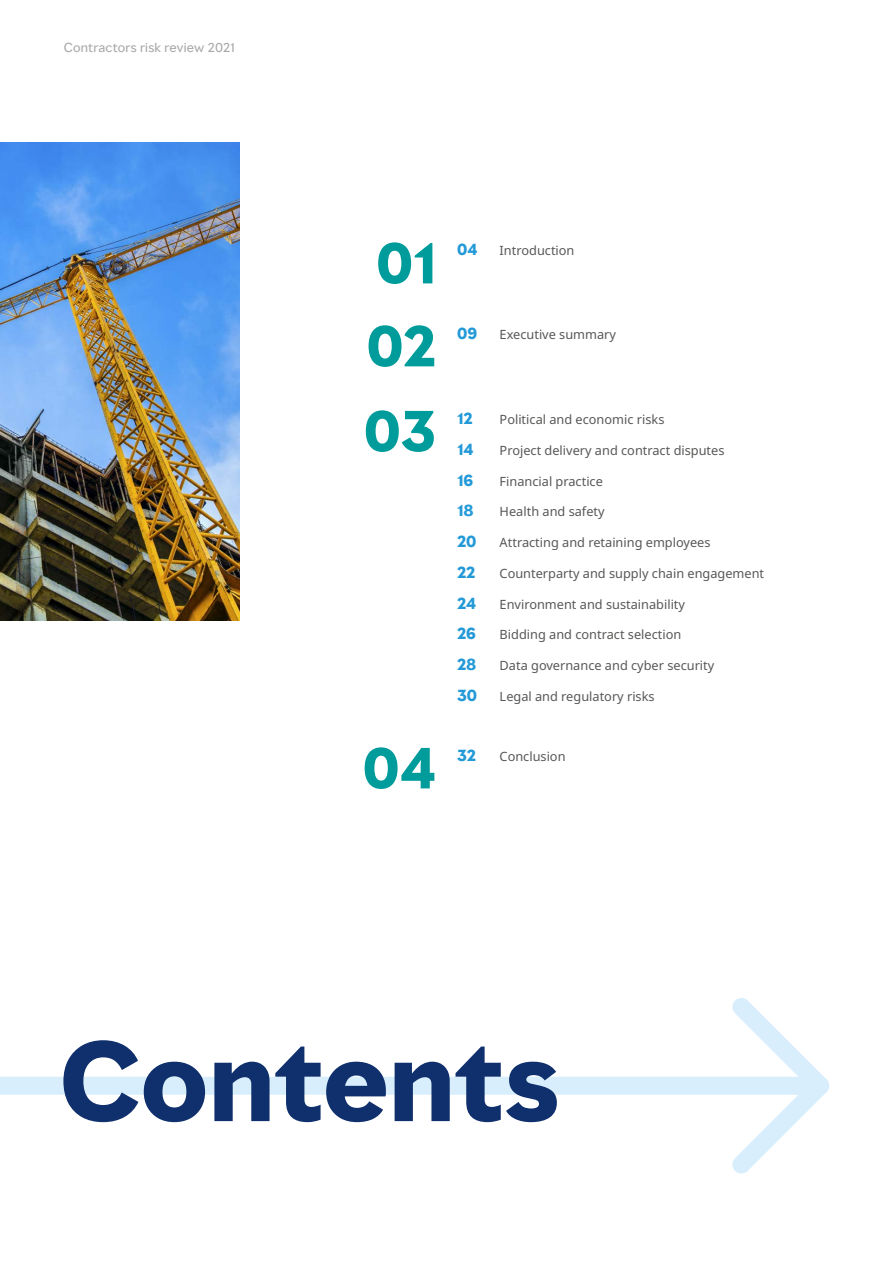
<style>
.page{position:relative;width:893px;height:1263px;background:#fff}
.page>*{position:absolute;margin:0;border:0;box-sizing:border-box;transform-origin:0 0}
.t1{font:700 105px "MMC Display";letter-spacing:.01em;color:#0f306d}
.t2{font:700 54px "MMC Display";color:#009c9b}
.t3{font:700 15px "MMC Display";color:#239ad7}
.t4{font:12.75px "Noto Sans";color:#575756}
.t5{font:12px "MMC Display";letter-spacing:.02em;color:#a8a8a7}
</style>
<div class="page">
<svg style="left:1px;top:998px;width:828px;height:176px"></svg>
<img style="left:1px;top:142px;width:238px;height:479px">
<svg style="left:0;top:0;width:1px;height:1263px"></svg>
<p class="t5" style="left:64px;top:39px;width:172px">Contractors risk review 2021</p>
<h2 class="t2" style="left:376px;top:228px;width:61px">01</h2>
<p class="t3" style="left:457px;top:239px;width:22px">04</p>
<p class="t4" style="left:500px;top:241px;width:76px">Introduction</p>
<h2 class="t2" style="left:367px;top:310px;width:71px">02</h2>
<p class="t3" style="left:457px;top:323px;width:22px">09</p>
<p class="t4" style="left:500px;top:325px;width:118px">Executive summary</p>
<h2 class="t2" style="left:364px;top:396px;width:74px">03</h2>
<p class="t3" style="left:457px;top:408px;width:17px">12</p>
<p class="t4" style="left:500px;top:410px;width:166px">Political and economic risks</p>
<p class="t3" style="left:457px;top:439px;width:18px">14</p>
<p class="t4" style="left:500px;top:441px;width:226px">Project delivery and contract disputes</p>
<p class="t3" style="left:457px;top:470px;width:18px">16</p>
<p class="t4" style="left:500px;top:472px;width:105px">Financial practice</p>
<p class="t3" style="left:457px;top:501px;width:18px">18</p>
<p class="t4" style="left:500px;top:503px;width:107px">Health and safety</p>
<p class="t3" style="left:457px;top:531px;width:21px">20</p>
<p class="t4" style="left:500px;top:533px;width:212px">Attracting and retaining employees</p>
<p class="t3" style="left:457px;top:562px;width:20px">22</p>
<p class="t4" style="left:500px;top:564px;width:266px">Counterparty and supply chain engagement</p>
<p class="t3" style="left:457px;top:593px;width:20px">24</p>
<p class="t4" style="left:500px;top:595px;width:187px">Environment and sustainability</p>
<p class="t3" style="left:457px;top:624px;width:20px">26</p>
<p class="t4" style="left:500px;top:626px;width:183px">Bidding and contract selection</p>
<p class="t3" style="left:457px;top:654px;width:21px">28</p>
<p class="t4" style="left:500px;top:656px;width:216px">Data governance and cyber security</p>
<p class="t3" style="left:457px;top:685px;width:22px">30</p>
<p class="t4" style="left:500px;top:687px;width:157px">Legal and regulatory risks</p>
<h2 class="t2" style="left:363px;top:732px;width:75px">04</h2>
<p class="t3" style="left:457px;top:745px;width:20px">32</p>
<p class="t4" style="left:500px;top:747px;width:67px">Conclusion</p>
<h1 class="t1" style="left:60px;top:1012px;width:501px">Contents</h1>
</div>
